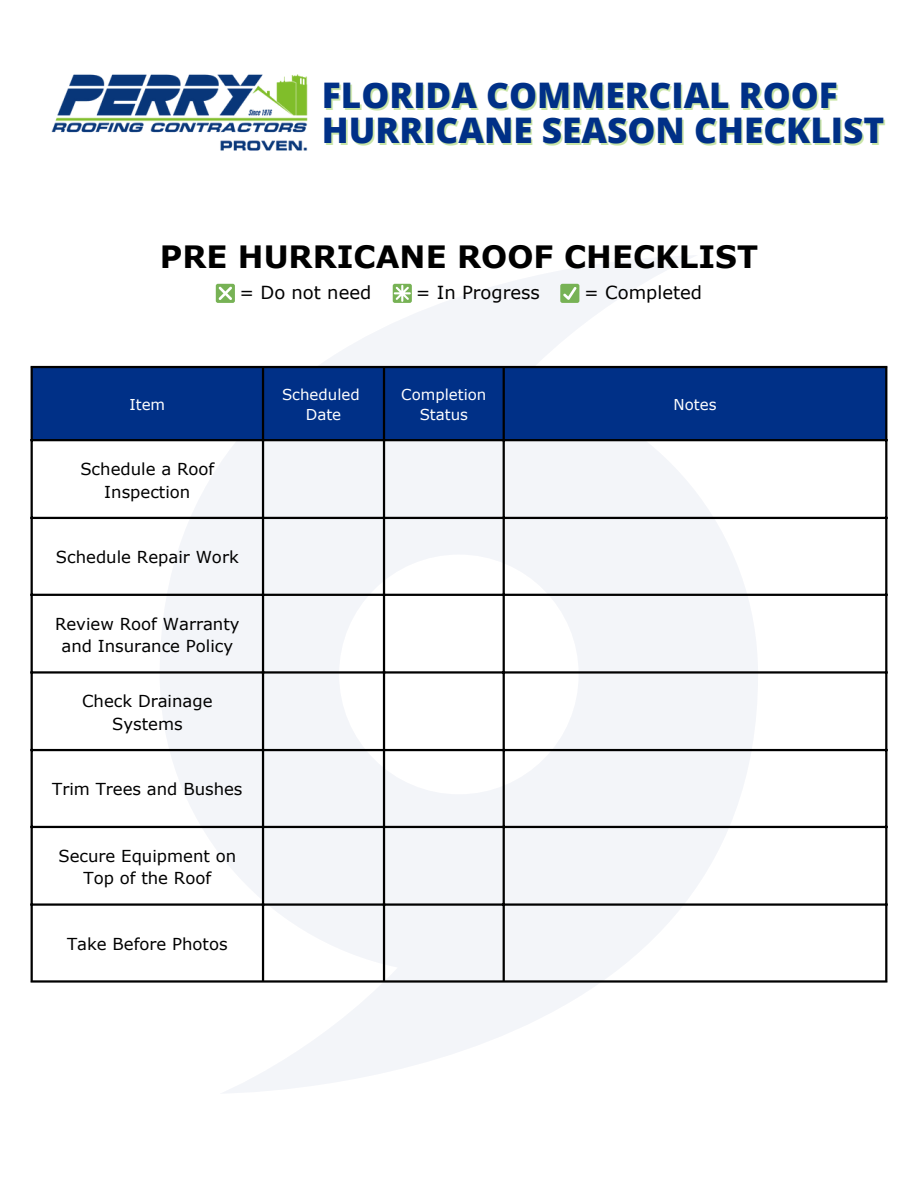
<style>
.page{position:relative;width:918px;height:1188px;background:#fff}
.page>*{position:absolute;margin:0;border:0;box-sizing:border-box;transform-origin:0 0}
.t1{font:800 35.25px/34.7px "Open Sans";color:#003087}
.t2{font:700 30.75px "Verdana";color:#000}
.t3{font:18px "Verdana";color:#000}
.t4{font:16.5px/22.5px "Verdana";color:#000;text-align:center}
.t5{font:15px/20.2px "Verdana";color:#fff;text-align:center}
</style>
<div class="page">
<img style="left:51px;top:74px;width:257px;height:77px">
<svg style="left:160px;top:256px;width:598px;height:837px;fill:#f3f5f9"></svg>
<div style="left:33px;top:368px;width:852px;height:71px;background:#003087"></div>
<hr style="left:31px;top:368px;width:2px;height:612px;background:#000">
<hr style="left:262px;top:368px;width:2px;height:612px;background:#000">
<hr style="left:383px;top:368px;width:2px;height:612px;background:#000">
<hr style="left:503px;top:368px;width:2px;height:612px;background:#000">
<hr style="left:885px;top:368px;width:2px;height:612px;background:#000">
<hr style="left:31px;top:366px;width:856px;height:2px;background:#000">
<hr style="left:31px;top:439px;width:856px;height:2px;background:#000">
<hr style="left:31px;top:517px;width:856px;height:2px;background:#000">
<hr style="left:31px;top:594px;width:856px;height:2px;background:#000">
<hr style="left:31px;top:671px;width:856px;height:3px;background:#000">
<hr style="left:31px;top:749px;width:856px;height:2px;background:#000">
<hr style="left:31px;top:826px;width:856px;height:2px;background:#000">
<hr style="left:31px;top:903px;width:856px;height:3px;background:#000">
<hr style="left:31px;top:980px;width:856px;height:3px;background:#000">
<div style="left:560px;top:284px;width:19px;height:19px;background:#77b255;border-radius:2px"></div>
<svg style="left:563px;top:287px;width:14px;height:13px"></svg>
<svg style="left:393px;top:284px;width:19px;height:19px"></svg>
<svg style="left:394px;top:285px;width:17px;height:17px"></svg>
<div style="left:216px;top:284px;width:19px;height:19px;background:#77b255;border-radius:2px"></div>
<svg style="left:219px;top:287px;width:13px;height:13px"></svg>
<h1 class="t1" style="left:322px;top:77px;width:564px">FLORIDA COMMERCIAL ROOF<br>HURRICANE SEASON CHECKLIST</h1>
<h2 class="t2" style="left:160px;top:237px;width:600px">PRE HURRICANE ROOF CHECKLIST</h2>
<p class="t3" style="left:239px;top:281px;width:133px">= Do not need</p>
<p class="t3" style="left:416px;top:281px;width:126px">= In Progress</p>
<p class="t3" style="left:584px;top:281px;width:119px">= Completed</p>
<p class="t5" style="left:129px;top:394px;width:37px">Item</p>
<p class="t5" style="left:282px;top:384px;width:79px">Scheduled<br>Date</p>
<p class="t5" style="left:401px;top:384px;width:87px">Completion<br>Status</p>
<p class="t5" style="left:674px;top:394px;width:44px">Notes</p>
<p class="t4" style="left:80px;top:457px;width:135px">Schedule a Roof<br>Inspection</p>
<p class="t4" style="left:56px;top:545px;width:184px">Schedule Repair Work</p>
<p class="t4" style="left:55px;top:612px;width:186px">Review Roof Warranty and Insurance Policy</p>
<p class="t4" style="left:82px;top:689px;width:132px">Check Drainage<br>Systems</p>
<p class="t4" style="left:52px;top:777px;width:192px">Trim Trees and Bushes</p>
<p class="t4" style="left:58px;top:844px;width:179px">Secure Equipment on<br>Top of the Roof</p>
<p class="t4" style="left:67px;top:932px;width:162px">Take Before Photos</p>
</div>
